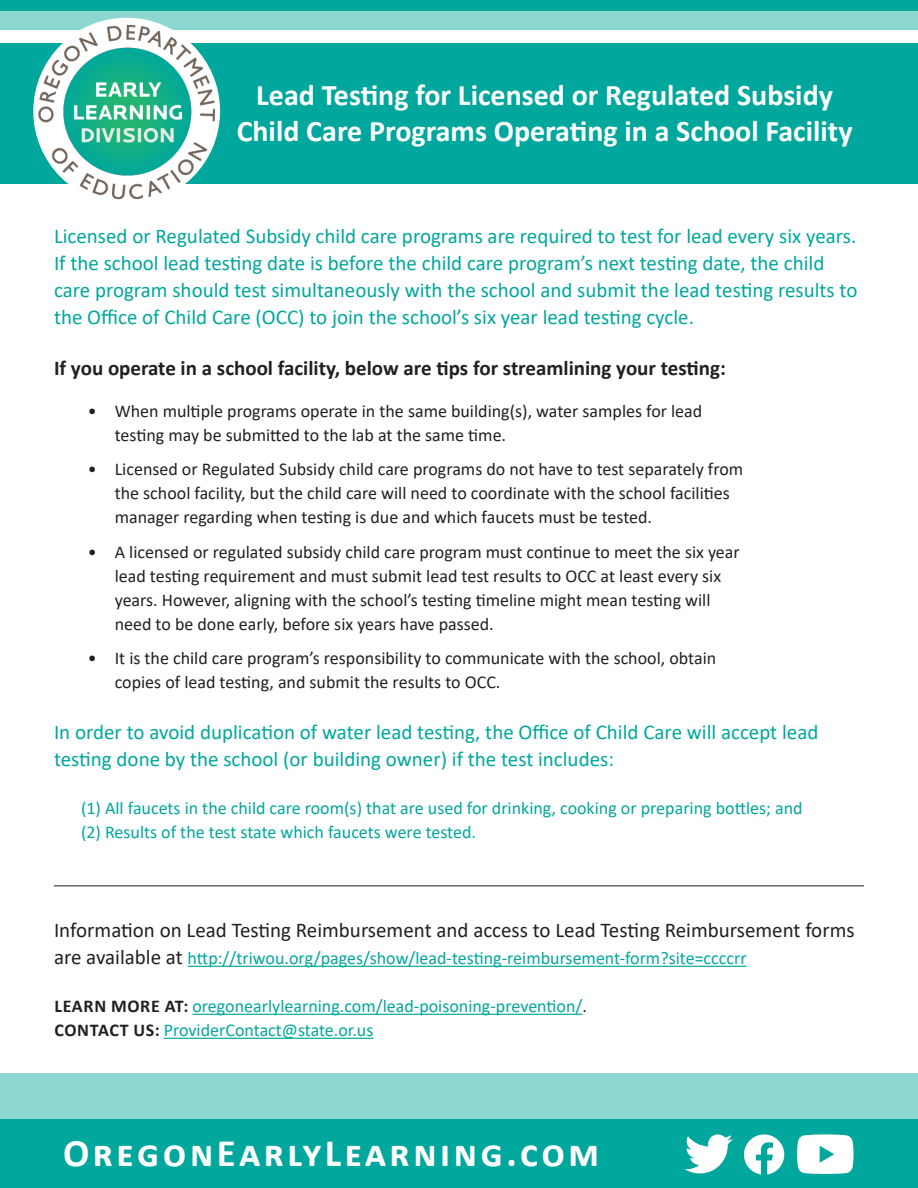
<style>
.page{position:relative;width:918px;height:1188px;background:#fff}
.page>*{position:absolute;margin:0;border:0;box-sizing:border-box;transform-origin:0 0}
.t1{font:700 39px "Calibri";letter-spacing:.09em;color:#fff}
.t2{font:700 30px "Calibri";color:#fff}
.t3{font:21px/27px "Calibri";color:#00a79d}
.t4{font:21px/27px "Calibri";color:#231f20}
.t5{font:700 21px "Calibri";color:#231f20}
.t6{font:18px/24px "Calibri";color:#231f20}
.t7{font:18px/24px "Calibri";color:#00a79d}
.s1{font-weight:700;color:#231f20}
.s2{color:#231f20}
</style>
<div class="page">
<div style="left:0;top:44px;width:918px;height:140px;background:#00a79d"></div>
<div style="left:0;top:1119px;width:918px;height:69px;background:#00a79d"></div>
<div style="left:0;top:1074px;width:918px;height:45px;background:#8dd7d3"></div>
<svg style="left:685px;top:1134px;width:48px;height:39px"></svg>
<svg style="left:744px;top:1134px;width:40px;height:41px"></svg>
<hr style="left:188px;top:966px;width:559px;height:1px;background:#00a79d">
<hr style="left:192px;top:1014px;width:391px;height:1px;background:#00a79d">
<hr style="left:164px;top:1038px;width:209px;height:1px;background:#00a79d">
<hr style="left:54px;top:885px;width:810px;height:1px;background:#231f20">
<svg style="left:797px;top:1134px;width:57px;height:40px;background:#ddf3f1"></svg>
<div style="left:0;top:9px;width:918px;height:20px;background:#8dd7d3"></div>
<div style="left:0;top:0;width:918px;height:10px;background:#00a79d"></div>
<img style="left:33px;top:17px;width:187px;height:187px;border-radius:93px">
<p class="t2" style="left:256px;top:74px;width:578px">Lead Testing for Licensed or Regulated Subsidy</p>
<p class="t2" style="left:237px;top:110px;width:617px">Child Care Programs Operating in a School Facility</p>
<p class="t3" style="left:54px;top:222px;width:805px">Licensed or Regulated Subsidy child care programs are required to test for lead every six years.<br>If the school lead testing date is before the child care program’s next testing date, the child care program should test simultaneously with the school and submit the lead testing results to the Office of Child Care (OCC) to join the school’s six year lead testing cycle.</p>
<p class="t5" style="left:54px;top:353px;width:673px">If you operate in a school facility, below are tips for streamlining your testing:</p>
<p class="t6" style="left:115px;top:398px;width:589px;text-indent:-27px">• When multiple programs operate in the same building(s), water samples for lead testing may be submitted to the lab at the same time.</p>
<p class="t6" style="left:115px;top:457px;width:630px;text-indent:-27px">• Licensed or Regulated Subsidy child care programs do not have to test separately from the school facility, but the child care will need to coordinate with the school facilities manager regarding when testing is due and which faucets must be tested.</p>
<p class="t6" style="left:115px;top:539px;width:627px;text-indent:-27px">• A licensed or regulated subsidy child care program must continue to meet the six year lead testing requirement and must submit lead test results to OCC at least every six years. However, aligning with the school’s testing timeline might mean testing will need to be done early, before six years have passed.</p>
<p class="t6" style="left:115px;top:646px;width:603px;text-indent:-27px">• It is the child care program’s responsibility to communicate with the school, obtain copies of lead testing, and submit the results to OCC.</p>
<p class="t3" style="left:54px;top:718px;width:766px">In order to avoid duplication of water lead testing, the Office of Child Care will accept lead testing done by the school (or building owner) if the test includes:</p>
<p class="t7" style="left:81px;top:796px;width:723px">(1) All faucets in the child care room(s) that are used for drinking, cooking or preparing bottles; and (2) Results of the test state which faucets were tested.</p>
<p class="t4" style="left:54px;top:916px;width:802px">Information on Lead Testing Reimbursement and access to Lead Testing Reimbursement forms are available at</p>
<p class="t7" style="left:188px;top:946px;width:561px">http://triwou.org/pages/show/lead-testing-reimbursement-form?site=ccccrr</p>
<p class="t7" style="left:54px;top:994px;width:534px"><span class="s1">LEARN MORE AT:</span> oregonearlylearning.com/lead‐poisoning‐prevention/<span class="s2">.</span></p>
<p class="t7" style="left:54px;top:1018px;width:321px"><span class="s1">CONTACT US:</span> ProviderContact@state.or.us</p>
<h1 class="t1" style="left:63px;top:1125px;width:538px">OregonEarlyLearning.com</h1>
</div>
